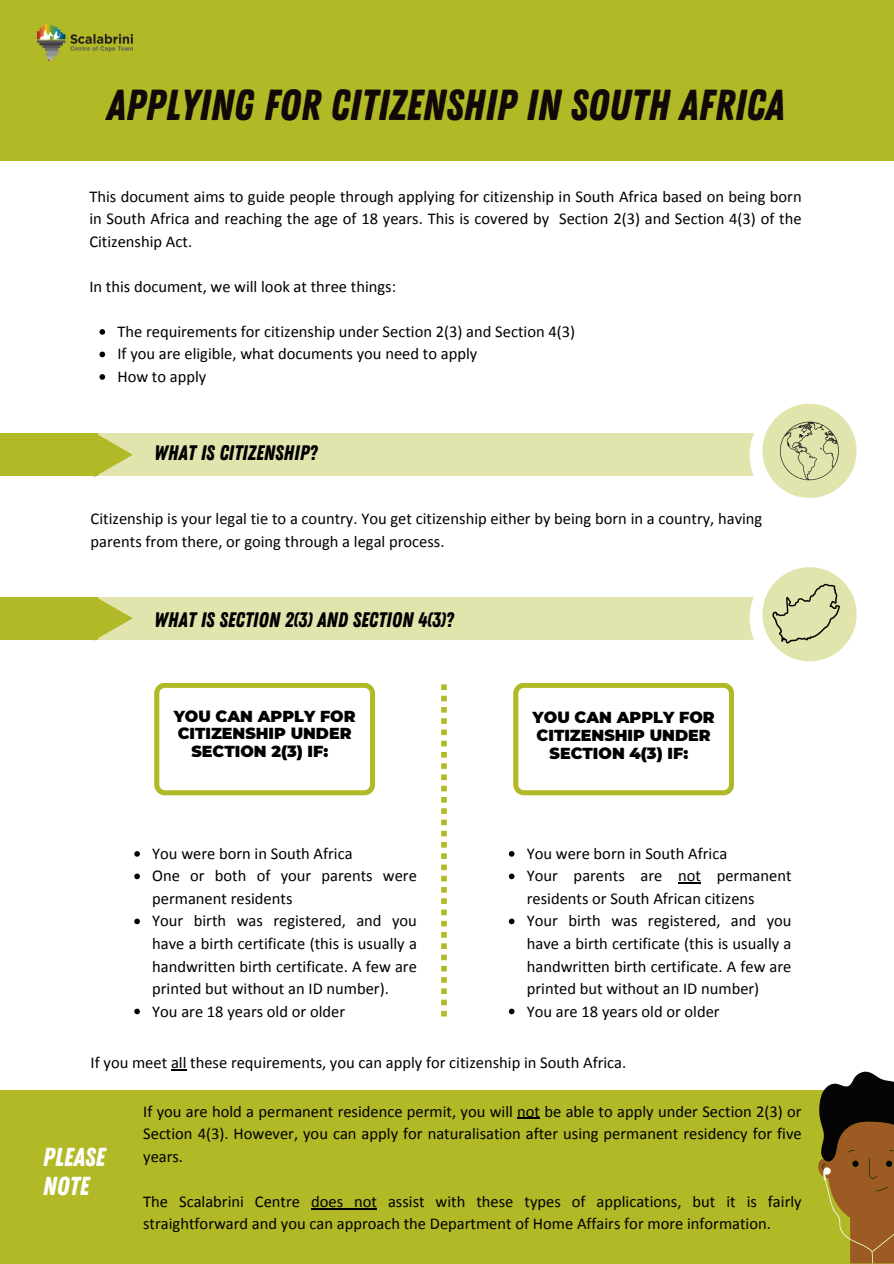
<style>
.page{position:relative;width:894px;height:1264px;background:#fff}
.page>*{position:absolute;margin:0;border:0;box-sizing:border-box;transform-origin:0 0}
.t1{font:43.35px "Zing Rust Demo Base";color:#110907}
.t2{font:25.95px/29.2px "Zing Rust Demo Base";color:#fff}
.t3{font:21px "Zing Rust Demo Base";color:#000}
.t4{font:16.5px/22.5px "Calibri";color:#000;text-align:justify}
.t5{font:900 15.9px "Montserrat";color:#000}
</style>
<div class="page">
<div style="left:0;top:0;width:893px;height:161px;background:#b1b926"></div>
<svg style="left:99px;top:329px;width:6px;height:6px"></svg>
<svg style="left:99px;top:351px;width:6px;height:6px"></svg>
<svg style="left:99px;top:374px;width:6px;height:6px"></svg>
<div style="left:0;top:434px;width:97px;height:42px;background:#b1b926"></div>
<div style="left:96px;top:434px;width:695px;height:42px;background:#e1e4ad"></div>
<svg style="left:96px;top:434px;width:37px;height:42px"></svg>
<div style="left:749px;top:399px;width:112px;height:112px;background:#fff;border-radius:50%"></div>
<div style="left:762px;top:404px;width:94px;height:94px;background:#e1e4ad;border-radius:50%"></div>
<svg style="left:780px;top:421px;width:59px;height:59px"></svg>
<div style="left:0;top:597px;width:97px;height:42px;background:#b1b926"></div>
<div style="left:96px;top:597px;width:695px;height:42px;background:#e1e4ad"></div>
<svg style="left:94px;top:597px;width:39px;height:43px"></svg>
<div style="left:749px;top:562px;width:112px;height:112px;background:#fff;border-radius:50%"></div>
<div style="left:762px;top:567px;width:94px;height:94px;background:#e1e4ad;border-radius:50%"></div>
<svg style="left:441px;top:684px;width:5px;height:332px"></svg>
<svg style="left:154px;top:683px;width:221px;height:112px"></svg>
<svg style="left:513px;top:683px;width:220px;height:112px"></svg>
<svg style="left:772px;top:584px;width:67px;height:59px"></svg>
<img style="left:38px;top:25px;width:94px;height:36px">
<svg style="left:134px;top:851px;width:6px;height:5px"></svg>
<svg style="left:134px;top:873px;width:6px;height:6px"></svg>
<svg style="left:134px;top:918px;width:6px;height:6px"></svg>
<svg style="left:134px;top:1008px;width:6px;height:6px"></svg>
<svg style="left:508px;top:851px;width:6px;height:5px"></svg>
<svg style="left:508px;top:873px;width:6px;height:6px"></svg>
<svg style="left:678px;top:882px;width:22px;height:1px"></svg>
<svg style="left:508px;top:918px;width:6px;height:6px"></svg>
<svg style="left:508px;top:1008px;width:6px;height:6px"></svg>
<div style="left:0;top:1090px;width:893px;height:173px;background:#b1b926"></div>
<svg style="left:171px;top:1069px;width:15px;height:1px"></svg>
<svg style="left:517px;top:1117px;width:23px;height:1px"></svg>
<hr style="left:311px;top:1207px;width:66px;height:1px;background:#000">
<svg style="left:818px;top:1071px;width:75px;height:192px"></svg>
<p class="t1" style="left:106px;top:79px;width:679px">APPLYING FOR CITIZENSHIP IN SOUTH AFRICA</p>
<p class="t4" style="left:89px;top:185px;width:713px">This document aims to guide people through applying for citizenship in South Africa based on being born in South Africa and reaching the age of 18 years. This is covered by Section 2(3) and Section 4(3) of the Citizenship Act.</p>
<h1 class="t4" style="left:89px;top:275px;width:308px">In this document, we will look at three things:</h1>
<p class="t4" style="left:117px;top:320px;width:459px">The requirements for citizenship under Section 2(3) and Section 4(3)</p>
<p class="t4" style="left:117px;top:342px;width:361px">If you are eligible, what documents you need to apply</p>
<p class="t4" style="left:117px;top:365px;width:90px">How to apply</p>
<p class="t3" style="left:154px;top:440px;width:164px">WHAT IS CITIZENSHIP?</p>
<p class="t4" style="left:91px;top:507px;width:673px">Citizenship is your legal tie to a country. You get citizenship either by being born in a country, having parents from there, or going through a legal process.</p>
<h3 class="t3" style="left:154px;top:608px;width:301px">WHAT IS SECTION 2(3) AND SECTION 4(3)?</h3>
<p class="t5" style="left:174px;top:706px;width:183px">YOU CAN APPLY FOR</p>
<p class="t5" style="left:178px;top:724px;width:175px">CITIZENSHIP UNDER</p>
<p class="t5" style="left:191px;top:741px;width:138px">SECTION 2(3) IF:</p>
<p class="t5" style="left:532px;top:708px;width:183px">YOU CAN APPLY FOR</p>
<p class="t5" style="left:536px;top:726px;width:175px">CITIZENSHIP UNDER</p>
<p class="t5" style="left:549px;top:744px;width:140px">SECTION 4(3) IF:</p>
<p class="t4" style="left:526px;top:842px;width:202px">You were born in South Africa</p>
<p class="t4" style="left:526px;top:864px;width:266px">Your parents are not permanent residents or South African citizens</p>
<p class="t4" style="left:526px;top:909px;width:266px">Your birth was registered, and you have a birth certificate (this is usually a handwritten birth certificate. A few are printed but without an ID number)</p>
<p class="t4" style="left:526px;top:999px;width:194px">You are 18 years old or older</p>
<p class="t4" style="left:91px;top:1051px;width:537px">If you meet all these requirements, you can apply for citizenship in South Africa.</p>
<p class="t4" style="left:143px;top:1099px;width:659px">If you are hold a permanent residence permit, you will not be able to apply under Section 2(3) or Section 4(3). However, you can apply for naturalisation after using permanent residency for five years.</p>
<p class="t4" style="left:143px;top:1189px;width:659px">The Scalabrini Centre does not assist with these types of applications, but it is fairly straightforward and you can approach the Department of Home Affairs for more information.</p>
<p class="t4" style="left:152px;top:842px;width:202px">You were born in South Africa</p>
<h3 class="t4" style="left:152px;top:864px;width:266px">One or both of your parents were permanent residents</h3>
<h4 class="t4" style="left:152px;top:909px;width:266px">Your birth was registered, and you have a birth certificate (this is usually a handwritten birth certificate. A few are printed but without an ID number).</h4>
<h4 class="t4" style="left:152px;top:999px;width:194px">You are 18 years old or older</h4>
<p class="t2" style="left:43px;top:1142px;width:64px">PLEASE<br>NOTE</p>
</div>
